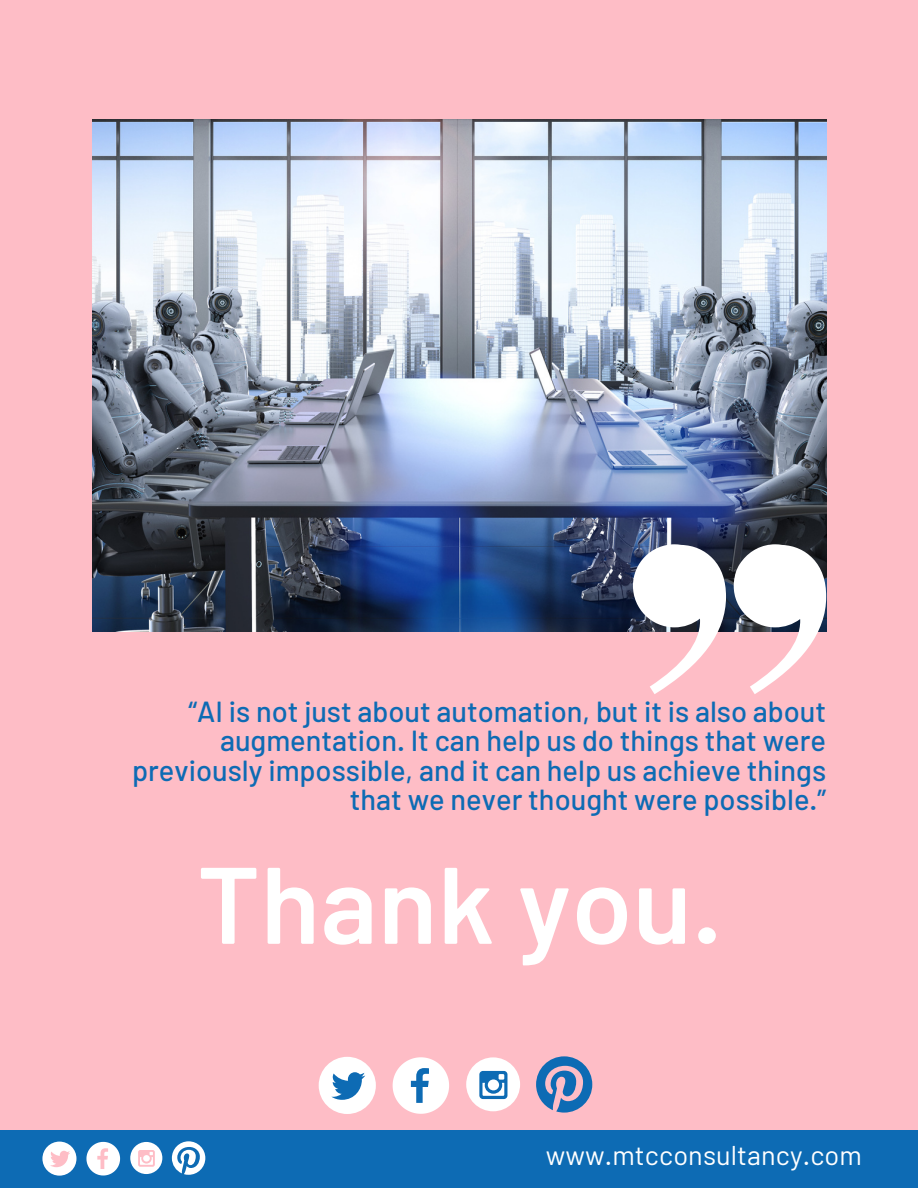
<style>
.page{position:relative;width:918px;height:1188px;background:#febdc6}
.page>*{position:absolute;margin:0;border:0;box-sizing:border-box;transform-origin:0 0}
.t1{font:600 108.6px "Barlow";letter-spacing:.005em;color:#fff}
.t2{font:500 28.95px/29.2px "Barlow";color:#0d6bb4;text-align:right}
.t3{font:27.15px "Barlow";letter-spacing:.005em;color:#fff}
</style>
<div class="page">
<svg style="left:393px;top:1057px;width:56px;height:57px"></svg>
<div style="left:319px;top:1057px;width:57px;height:57px;background:#fff;border-radius:50%"></div>
<svg style="left:331px;top:1072px;width:34px;height:28px"></svg>
<svg style="left:536px;top:1056px;width:56px;height:57px"></svg>
<div style="left:466px;top:1057px;width:54px;height:54px;background:#fff;border-radius:50%"></div>
<svg style="left:479px;top:1071px;width:28px;height:28px"></svg>
<div style="left:0;top:1130px;width:918px;height:58px;background:#0d6bb4"></div>
<svg style="left:86px;top:1142px;width:34px;height:34px"></svg>
<div style="left:42px;top:1142px;width:34px;height:34px;background:#fff;border-radius:50%"></div>
<svg style="left:50px;top:1151px;width:20px;height:16px"></svg>
<svg style="left:172px;top:1141px;width:33px;height:34px"></svg>
<div style="left:130px;top:1142px;width:32px;height:32px;background:#fff;border-radius:50%"></div>
<svg style="left:138px;top:1150px;width:17px;height:17px"></svg>
<img style="left:93px;top:119px;width:733px;height:512px">
<svg style="left:734px;top:544px;width:92px;height:150px"></svg>
<svg style="left:633px;top:544px;width:93px;height:150px"></svg>
<p class="t2" style="left:132px;top:696px;width:695px">“AI is not just about automation, but it is also about augmentation. It can help us do things that were previously impossible, and it can help us achieve things that we never thought were possible.”</p>
<p class="t1" style="left:197px;top:835px;width:526px">Thank you.</p>
<p class="t3" style="left:546px;top:1138px;width:318px">www.mtcconsultancy.com</p>
</div>
